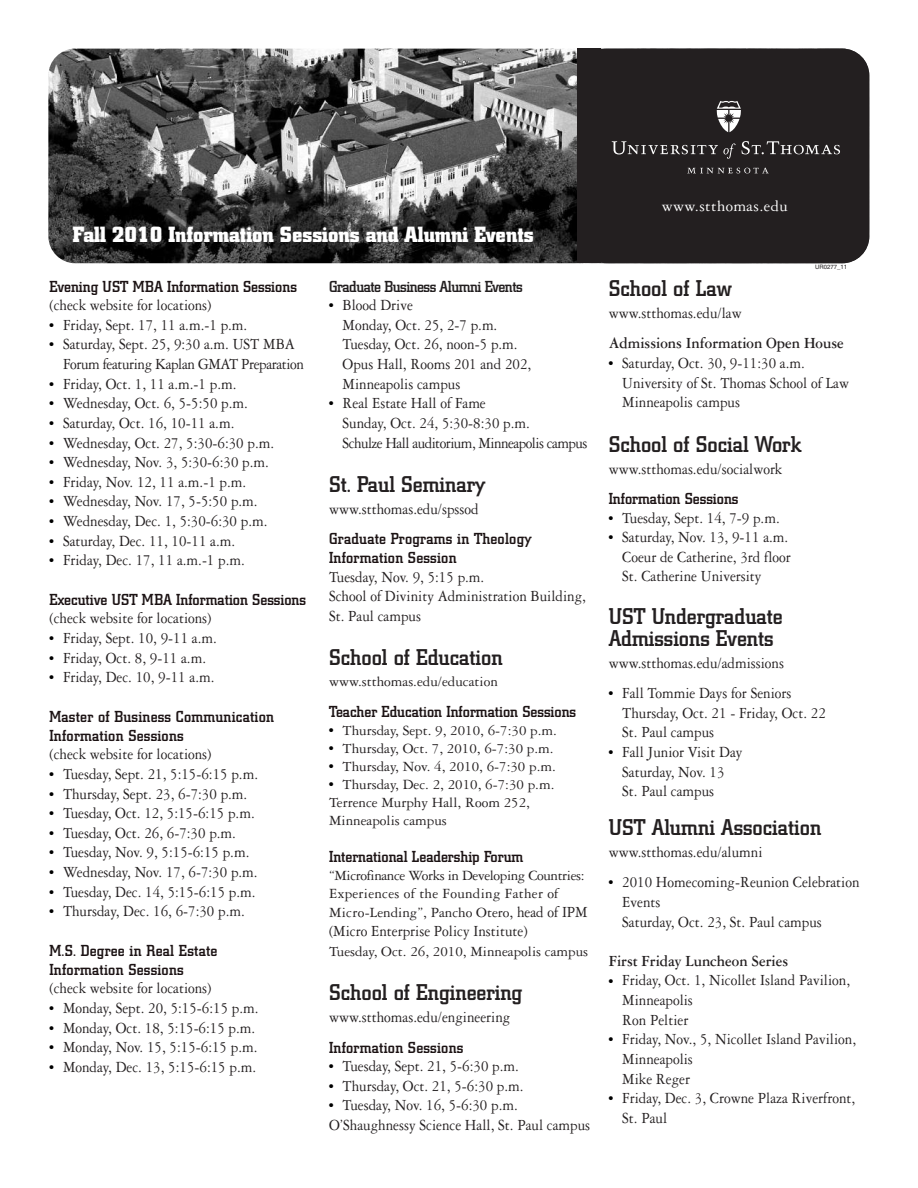
<style>
.page{position:relative;width:918px;height:1188px;background:#fff}
.page>*{position:absolute;margin:0;border:0;box-sizing:border-box;transform-origin:0 0}
.t1{font:500 22.5px/22.5px "City";color:#231f20}
.t2{font:700 21.75px "City";color:#fff}
.t3{font:16.5px/19.6px "Garamond Three";color:#231f20;scale:.91 1}
.t4{font:16.5px/19.6px "Garamond Three";letter-spacing:-.035em;color:#231f20;scale:.91 1}
.t5{font:16.5px/19.6px "Garamond Three";letter-spacing:-.025em;color:#231f20;scale:.91 1}
.t6{font:700 16.5px "Garamond Three";color:#231f20;scale:.91 1}
.t7{font:16.5px "Garamond Three";letter-spacing:.025em;color:#fff}
.t8{font:500 15.75px/18.9px "City";letter-spacing:.015em;color:#1c1314}
.t9{font:500 15.75px "City";letter-spacing:-.03em;color:#231f20}
.t10{font:15px/18px "Garamond Three";color:#231f20}
.t11{font:6px "Helvetica";color:#231f20}
.s1{font-size:16.5px}
</style>
<div class="page">
<img style="left:48px;top:49px;width:821px;height:214px;border-radius:27px">
<div style="left:580px;top:49px;width:289px;height:214px;background:#231f20;border-radius:27px"></div>
<svg style="left:716px;top:101px;width:25px;height:31px"></svg>
<svg style="left:612px;top:141px;width:124px;height:18px"></svg>
<svg style="left:742px;top:141px;width:98px;height:13px"></svg>
<svg style="left:687px;top:168px;width:81px;height:5px"></svg>
<div style="left:577px;top:49px;width:24px;height:214px;background:#231f20"></div>
<h2 class="t2" style="left:73px;top:226px;width:462px">Fall 2010 Information Sessions and Alumni Events</h2>
<p class="t8" style="left:50px;top:278px;width:249px">Evening UST MBA Information Sessions</p>
<p class="t3" style="left:50px;top:297px;width:179px">(check website for locations)</p>
<p class="t3" style="left:50px;top:317px;width:219px"><sup>●</sup> Friday, Sept. 17, 11 a.m.-1 p.m.</p>
<p class="t5" style="left:63px;top:336px;width:266px;text-indent:-14px"><sup>●</sup> Saturday, Sept. 25, 9:30 a.m. UST MBA<br>Forum featuring Kaplan GMAT Preparation</p>
<p class="t3" style="left:50px;top:375px;width:207px"><sup>●</sup> Friday, Oct. 1, 11 a.m.-1 p.m.</p>
<p class="t3" style="left:50px;top:395px;width:220px"><sup>●</sup> Wednesday, Oct. 6, 5-5:50 p.m.</p>
<p class="t3" style="left:50px;top:415px;width:205px"><sup>●</sup> Saturday, Oct. 16, 10-11 a.m.</p>
<p class="t3" style="left:50px;top:434px;width:248px"><sup>●</sup> Wednesday, Oct. 27, 5:30-6:30 p.m.</p>
<p class="t3" style="left:50px;top:454px;width:243px"><sup>●</sup> Wednesday, Nov. 3, 5:30-6:30 p.m.</p>
<p class="t3" style="left:50px;top:473px;width:218px"><sup>●</sup> Friday, Nov. 12, 11 a.m.-1 p.m.</p>
<p class="t3" style="left:50px;top:493px;width:230px"><sup>●</sup> Wednesday, Nov. 17, 5-5:50 p.m.</p>
<p class="t3" style="left:50px;top:513px;width:241px"><sup>●</sup> Wednesday, Dec. 1, 5:30-6:30 p.m.</p>
<p class="t3" style="left:50px;top:532px;width:206px"><sup>●</sup> Saturday, Dec. 11, 10-11 a.m.</p>
<p class="t3" style="left:50px;top:552px;width:216px"><sup>●</sup> Friday, Dec. 17, 11 a.m.-1 p.m.</p>
<p class="t8" style="left:50px;top:591px;width:258px">Executive UST MBA Information Sessions</p>
<p class="t3" style="left:50px;top:610px;width:179px">(check website for locations)</p>
<p class="t3" style="left:50px;top:630px;width:186px"><sup>●</sup> Friday, Sept. 10, 9-11 a.m.</p>
<p class="t3" style="left:50px;top:649px;width:174px"><sup>●</sup> Friday, Oct. 8, 9-11 a.m.</p>
<p class="t3" style="left:50px;top:669px;width:183px"><sup>●</sup> Friday, Dec. 10, 9-11 a.m.</p>
<p class="t8" style="left:50px;top:708px;width:226px">Master of Business Communication<br>Information Sessions</p>
<p class="t3" style="left:50px;top:746px;width:179px">(check website for locations)</p>
<p class="t3" style="left:50px;top:766px;width:231px"><sup>●</sup> Tuesday, Sept. 21, 5:15-6:15 p.m.</p>
<p class="t3" style="left:50px;top:785px;width:219px"><sup>●</sup> Thursday, Sept. 23, 6-7:30 p.m.</p>
<p class="t3" style="left:50px;top:805px;width:227px"><sup>●</sup> Tuesday, Oct. 12, 5:15-6:15 p.m.</p>
<p class="t3" style="left:50px;top:824px;width:206px"><sup>●</sup> Tuesday, Oct. 26, 6-7:30 p.m.</p>
<p class="t3" style="left:50px;top:844px;width:221px"><sup>●</sup> Tuesday, Nov. 9, 5:15-6:15 p.m.</p>
<p class="t3" style="left:50px;top:864px;width:230px"><sup>●</sup> Wednesday, Nov. 17, 6-7:30 p.m.</p>
<p class="t3" style="left:50px;top:883px;width:228px"><sup>●</sup> Tuesday, Dec. 14, 5:15-6:15 p.m.</p>
<p class="t3" style="left:50px;top:903px;width:216px"><sup>●</sup> Thursday, Dec. 16, 6-7:30 p.m.</p>
<p class="t8" style="left:50px;top:942px;width:169px">M.S. Degree in Real Estate<br>Information Sessions</p>
<p class="t3" style="left:50px;top:980px;width:179px">(check website for locations)</p>
<p class="t3" style="left:50px;top:1000px;width:231px"><sup>●</sup> Monday, Sept. 20, 5:15-6:15 p.m.</p>
<p class="t3" style="left:50px;top:1019px;width:228px"><sup>●</sup> Monday, Oct. 18, 5:15-6:15 p.m.</p>
<p class="t3" style="left:50px;top:1039px;width:230px"><sup>●</sup> Monday, Nov. 15, 5:15-6:15 p.m.</p>
<p class="t3" style="left:50px;top:1058px;width:229px"><sup>●</sup> Monday, Dec. 13, 5:15-6:15 p.m.</p>
<p class="t9" style="left:329px;top:281px;width:195px">Graduate Business Alumni Events</p>
<p class="t3" style="left:343px;top:297px;width:209px;text-indent:-14px"><sup>●</sup> Blood Drive<br>Monday, Oct. 25, 2-7 p.m.<br>Tuesday, Oct. 26, noon-5 p.m.<br>Opus Hall, Rooms 201 and 202,<br>Minneapolis campus</p>
<p class="t4" style="left:343px;top:395px;width:271px;text-indent:-14px"><sup>●</sup> Real Estate Hall of Fame<br>Sunday, Oct. 24, 5:30-8:30 p.m.<br>Schulze Hall auditorium, Minneapolis campus</p>
<h1 class="t1" style="left:329px;top:475px;width:158px">St. Paul Seminary</h1>
<p class="t3" style="left:329px;top:500px;width:166px">www.stthomas.edu/spssod</p>
<p class="t8" style="left:329px;top:531px;width:204px">Graduate Programs in Theology<br>Information Session</p>
<p class="t3" style="left:329px;top:568px;width:284px">Tuesday, Nov. 9, 5:15 p.m.<br>School of Divinity Administration Building,<br>St. Paul campus</p>
<h1 class="t1" style="left:329px;top:648px;width:175px">School of Education</h1>
<p class="t10" style="left:329px;top:674px;width:170px">www.stthomas.edu/education</p>
<p class="t8" style="left:329px;top:703px;width:249px">Teacher Education Information Sessions</p>
<p class="t10" style="left:329px;top:723px;width:229px"><sup>●</sup> Thursday, Sept. 9, 2010, 6-7:30 p.m.</p>
<p class="t10" style="left:329px;top:741px;width:226px"><sup>●</sup> Thursday, Oct. 7, 2010, 6-7:30 p.m.</p>
<p class="t10" style="left:329px;top:759px;width:228px"><sup>●</sup> Thursday, Nov. 4, 2010, 6-7:30 p.m.</p>
<p class="t10" style="left:329px;top:777px;width:227px"><sup>●</sup> Thursday, Dec. 2, 2010, 6-7:30 p.m.<br>Terrence Murphy Hall, Room 252,<br>Minneapolis campus</p>
<p class="t8" style="left:329px;top:849px;width:196px">International Leadership Forum</p>
<p class="t10" style="left:329px;top:867px;width:260px;line-height:18.5px">“Microfinance Works in Developing Countries:<br>Experiences of the Founding Father of<br>Micro-Lending”, Pancho Otero<span class="s1">, head of IPM</span></p>
<p class="t3" style="left:329px;top:923px;width:220px">(Micro Enterprise Policy Institute)</p>
<p class="t10" style="left:329px;top:944px;width:261px">Tuesday, Oct. 26, 2010, Minneapolis campus</p>
<h1 class="t1" style="left:329px;top:983px;width:195px">School of Engineering</h1>
<p class="t3" style="left:329px;top:1009px;width:201px">www.stthomas.edu/engineering</p>
<p class="t8" style="left:329px;top:1039px;width:136px">Information Sessions</p>
<p class="t3" style="left:329px;top:1058px;width:210px"><sup>●</sup> Tuesday, Sept. 21, 5-6:30 p.m.</p>
<p class="t3" style="left:329px;top:1077px;width:215px"><sup>●</sup> Thursday, Oct. 21, 5-6:30 p.m.</p>
<p class="t3" style="left:329px;top:1097px;width:288px"><sup>●</sup> Tuesday, Nov. 16, 5-6:30 p.m.<br>O’Shaughnessy Science Hall, St. Paul campus</p>
<p class="t7" style="left:662px;top:201px;width:127px">www.stthomas.edu</p>
<p class="t11" style="left:815px;top:265px;width:33px">UR0277_11</p>
<h1 class="t1" style="left:609px;top:279px;width:125px">School of Law</h1>
<p class="t3" style="left:609px;top:305px;width:148px">www.stthomas.edu/law</p>
<p class="t6" style="left:609px;top:338px;width:260px">Admissions Information Open House</p>
<p class="t3" style="left:622px;top:355px;width:251px;text-indent:-14px"><sup>●</sup> Saturday, Oct. 30, 9-11:30 a.m.<br>University of St. Thomas School of Law<br>Minneapolis campus</p>
<h1 class="t1" style="left:609px;top:435px;width:194px">School of Social Work</h1>
<p class="t3" style="left:609px;top:460px;width:192px">www.stthomas.edu/socialwork</p>
<p class="t8" style="left:609px;top:490px;width:131px">Information Sessions</p>
<p class="t3" style="left:609px;top:509px;width:190px"><sup>●</sup> Tuesday, Sept. 14, 7-9 p.m.</p>
<p class="t3" style="left:622px;top:529px;width:187px;text-indent:-14px"><sup>●</sup> Saturday, Nov. 13, 9-11 a.m.<br>Coeur de Catherine, 3rd floor<br>St. Catherine University</p>
<h1 class="t1" style="left:609px;top:606px;width:176px">UST Undergraduate<br>Admissions Events</h1>
<p class="t3" style="left:609px;top:655px;width:194px">www.stthomas.edu/admissions</p>
<p class="t3" style="left:622px;top:685px;width:225px;text-indent:-14px"><sup>●</sup> Fall Tommie Days for Seniors<br>Thursday, Oct. 21 - Friday, Oct. 22<br>St. Paul campus</p>
<p class="t3" style="left:622px;top:744px;width:134px;text-indent:-14px"><sup>●</sup> Fall Junior Visit Day<br>Saturday, Nov. 13<br>St. Paul campus</p>
<h1 class="t1" style="left:609px;top:818px;width:214px">UST Alumni Association</h1>
<p class="t3" style="left:609px;top:844px;width:170px">www.stthomas.edu/alumni</p>
<p class="t3" style="left:622px;top:874px;width:262px;text-indent:-14px"><sup>●</sup> 2010 Homecoming-Reunion Celebration<br>Events<br>Saturday, Oct. 23, St. Paul campus</p>
<p class="t6" style="left:609px;top:955px;width:199px">First Friday Luncheon Series</p>
<p class="t3" style="left:622px;top:972px;width:252px;text-indent:-14px"><sup>●</sup> Friday, Oct. 1, Nicollet Island Pavilion,<br>Minneapolis<br>Ron Peltier</p>
<p class="t3" style="left:622px;top:1031px;width:259px;text-indent:-14px"><sup>●</sup> Friday, Nov., 5, Nicollet Island Pavilion,<br>Minneapolis<br>Mike Reger</p>
<p class="t3" style="left:622px;top:1090px;width:258px;text-indent:-14px"><sup>●</sup> Friday, Dec. 3, Crowne Plaza Riverfront,<br>St. Paul</p>
</div>
